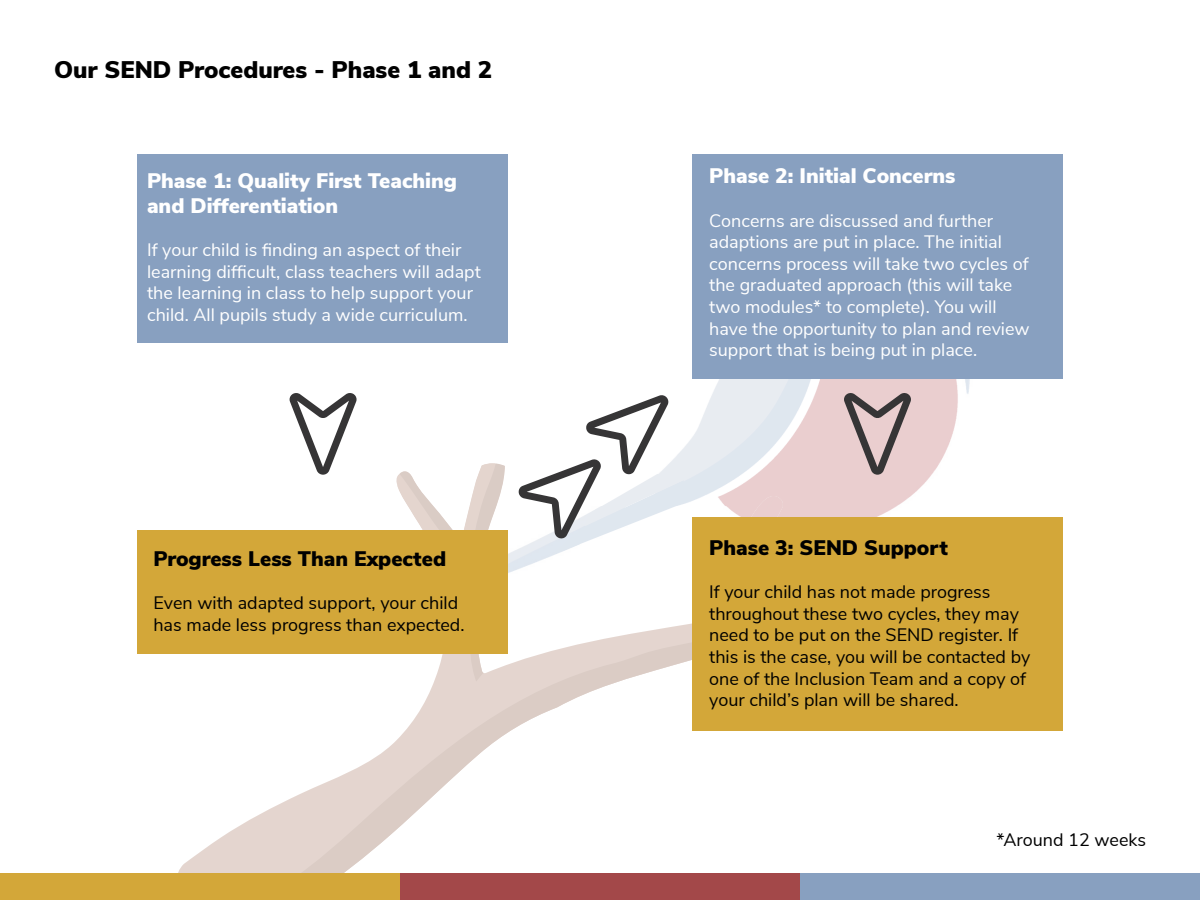
<style>
.page{position:relative;width:1200px;height:900px;background:#fff}
.page>*{position:absolute;margin:0;border:0;box-sizing:border-box;transform-origin:0 0}
.t1{font:900 24px "Nunito Sans";color:#000}
.t2{font:900 21px/25.2px "Nunito Sans";color:#fff}
.t3{font:900 21px "Nunito Sans";color:#000}
.t4{font:18px/21.6px "Nunito Sans";color:#fff}
.t5{font:18px/21.6px "Nunito Sans";color:#000}
</style>
<div class="page">
<svg style="left:187px;top:623px;width:656px;height:250px"></svg>
<img style="left:686px;top:171px;width:284px;height:292px">
<img style="left:398px;top:463px;width:542px;height:110px">
<img style="left:399px;top:471px;width:63px;height:60px">
<img style="left:468px;top:464px;width:37px;height:67px">
<img style="left:721px;top:496px;width:62px;height:21px">
<div style="left:692px;top:517px;width:371px;height:213px;background:#d3a739"></div>
<div style="left:800px;top:873px;width:400px;height:27px;background:#88a0c0"></div>
<div style="left:400px;top:873px;width:400px;height:27px;background:#a34849"></div>
<div style="left:0;top:873px;width:400px;height:27px;background:#d3a739"></div>
<div style="left:138px;top:154px;width:370px;height:189px;background:#88a0c0"></div>
<div style="left:137px;top:531px;width:371px;height:123px;background:#d3a739"></div>
<div style="left:693px;top:154px;width:370px;height:225px;background:#88a0c0"></div>
<svg style="left:844px;top:393px;width:67px;height:82px;background:#b4a0a1"></svg>
<svg style="left:290px;top:393px;width:67px;height:82px"></svg>
<svg style="left:518px;top:395px;width:168px;height:160px"></svg>
<p class="t1" style="left:54px;top:52px;width:440px">Our SEND Procedures - Phase 1 and 2</p>
<p class="t2" style="left:147px;top:167px;width:312px">Phase 1: Quality First Teaching and Differentiation</p>
<p class="t4" style="left:147px;top:238px;width:335px">If your child is finding an aspect of their learning difficult, class teachers will adapt the learning in class to help support your child. All pupils study a wide curriculum.</p>
<p class="t3" style="left:153px;top:543px;width:294px">Progress Less Than Expected</p>
<p class="t5" style="left:153px;top:591px;width:313px">Even with adapted support, your child has made less progress than expected.</p>
<p class="t2" style="left:709px;top:163px;width:248px">Phase 2: Initial Concerns</p>
<p class="t4" style="left:709px;top:208px;width:322px">Concerns are discussed and further adaptions are put in place. The initial concerns process will take two cycles of the graduated approach (this will take two modules* to complete). You will have the opportunity to plan and review support that is being put in place.</p>
<p class="t3" style="left:709px;top:532px;width:240px">Phase 3: SEND Support</p>
<p class="t5" style="left:709px;top:580px;width:323px">If your child has not made progress throughout these two cycles, they may need to be put on the SEND register. If this is the case, you will be contacted by one of the Inclusion Team and a copy of your child’s plan will be shared.</p>
<p class="t5" style="left:997px;top:828px;width:151px">*Around 12 weeks</p>
</div>
